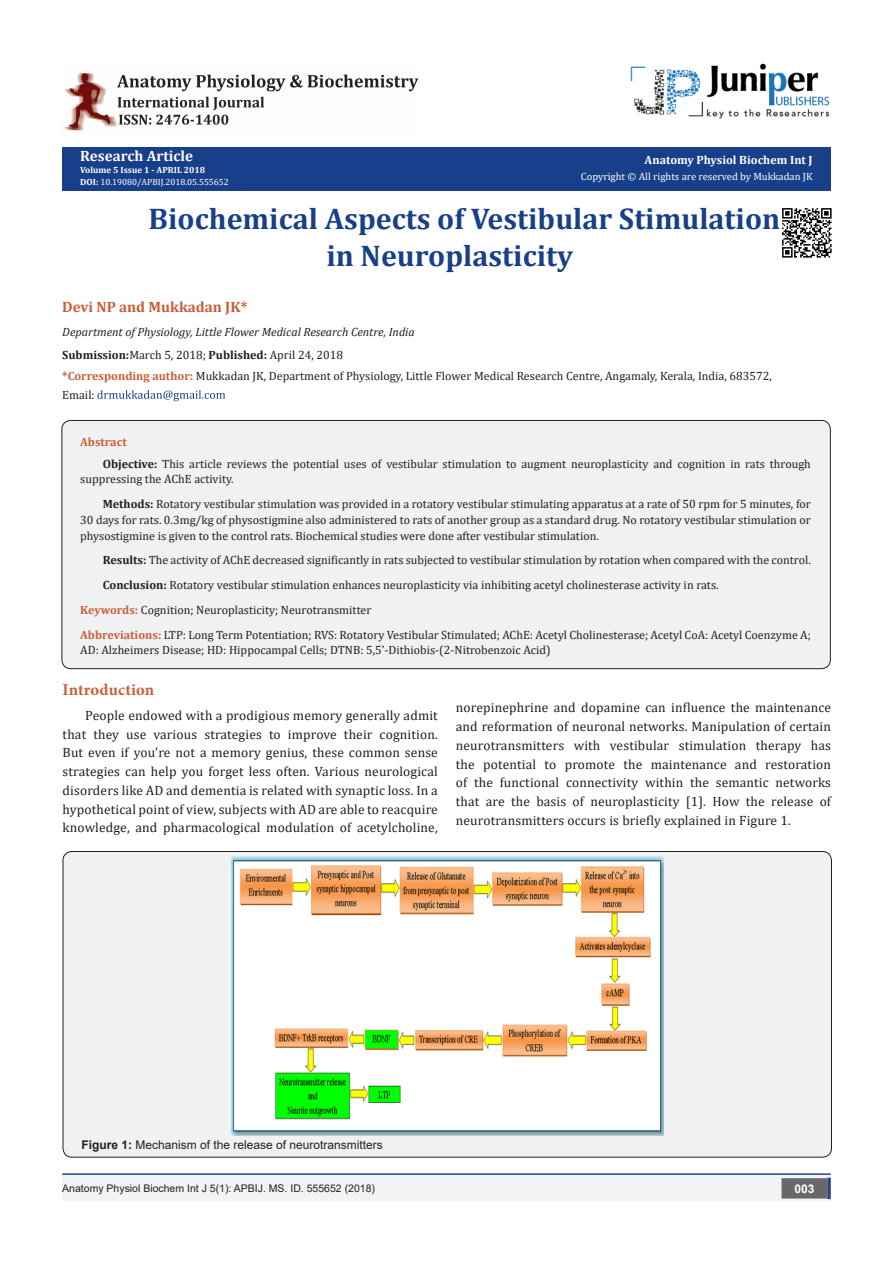
<style>
.page{position:relative;width:893px;height:1263px;background:#fff}
.page>*{position:absolute;margin:0;border:0;box-sizing:border-box;transform-origin:0 0}
.t1{font:700 30px "Cambria";color:#183f89}
.t2{font:700 16.5px "Minion Pro";letter-spacing:.005em;color:#ca5f37}
.t3{font:700 15px "Cambria";color:#ca5f37}
.t4{font:700 15px "Cambria";color:#fffefc}
.No_Spacing{font:13.5px/18.8px "Cambria";letter-spacing:.01em;color:#231f20;text-align:justify}
.t5{font:12px/15.8px "Cambria";color:#231f20}
.t6{font:italic 12px "Cambria";color:#231f20}
.t7{font:12px "Arial";color:#231f20}
.t8{font:700 12px "Cambria";color:#fffefc}
.t9{font:700 12px "Cambria";color:#ca5f37}
.t10{font:700 12px "Arial";color:#fff}
.t11{font:10.5px "Arial";color:#231f20}
.t12{font:10.5px "Cambria";color:#fffefc}
.t13{font:9px "Cambria";color:#fff}
.t14{font:700 9px "Cambria";color:#fffefc}
.s1{font-weight:700;color:#fffefc}
.s2{font-weight:700}
.s3{font-weight:700;color:#ca5f37}
</style>
<div class="page">
<div style="left:62px;top:147px;width:769px;height:43px;background:#183f89"></div>
<svg style="left:97px;top:390px;width:128px;height:11px"></svg>
<hr style="left:62px;top:1173px;width:769px;height:2px;background:#253f8e">
<div style="left:62px;top:1175px;width:441px;height:26px;background:#f2f3f4"></div>
<div style="left:503px;top:1175px;width:328px;height:26px;background:#f2f3f4"></div>
<div style="left:782px;top:1179px;width:45px;height:19px;background:#68676a"></div>
<div style="left:781px;top:1178px;width:46px;height:20px;border:2px solid #68676a"></div>
<svg style="left:827px;top:1178px;width:4px;height:21px"></svg>
<img style="left:630px;top:63px;width:200px;height:56px">
<img style="left:64px;top:73px;width:355px;height:58px">
<div style="left:62px;top:420px;width:768px;height:249px;background:#f0f1f2;border-radius:9px"></div>
<div style="left:62px;top:420px;width:769px;height:249px;border:1px solid #231f20;border-radius:9px"></div>
<div style="left:63px;top:851px;width:768px;height:306px;background:#f0f1f2;border-radius:9px"></div>
<img style="left:231px;top:857px;width:432px;height:278px">
<img style="left:782px;top:208px;width:50px;height:50px">
<p class="t4" style="left:80px;top:145px;width:114px">Research Article</p>
<p class="t14" style="left:80px;top:164px;width:126px">Volume 5 Issue 1 - APRIL 2018</p>
<p class="t13" style="left:80px;top:177px;width:150px"><span class="s1">DOI:</span> 10.19080/APBIJ.2018.05.555652</p>
<p class="t8" style="left:645px;top:151px;width:170px">Anatomy Physiol Biochem Int J</p>
<p class="t12" style="left:581px;top:170px;width:233px">Copyright © All rights are reserved by Mukkadan JK</p>
<p class="t1" style="left:149px;top:197px;width:633px">Biochemical Aspects of Vestibular Stimulation</p>
<p class="t1" style="left:326px;top:235px;width:248px">in Neuroplasticity</p>
<p class="t3" style="left:62px;top:296px;width:187px">Devi NP and Mukkadan JK*</p>
<p class="t6" style="left:62px;top:323px;width:354px">Department of Physiology, Little Flower Medical Research Centre, India</p>
<p class="t5" style="left:62px;top:347px;width:282px"><span class="s2">Submission:</span>March 5, 2018; <span class="s2">Published:</span> April 24, 2018</p>
<p class="t5" style="left:62px;top:368px;width:711px"><span class="s3">*Corresponding author:</span> Mukkadan JK, Department of Physiology, Little Flower Medical Research Centre, Angamaly, Kerala, India, 683572,</p>
<p class="t5" style="left:62px;top:387px;width:34px">Email:</p>
<p class="t9" style="left:80px;top:433px;width:48px">Abstract</p>
<p class="t5" style="left:80px;top:456px;width:732px;text-indent:22px"><span class="s2">Objective:</span> This article reviews the potential uses of vestibular stimulation to augment neuroplasticity and cognition in rats through suppressing the AChE activity.</p>
<p class="t5" style="left:80px;top:496px;width:732px;text-align:justify;text-indent:22px"><span class="s2">Methods:</span> Rotatory vestibular stimulation was provided in a rotatory vestibular stimulating apparatus at a rate of 50 rpm for 5 minutes, for 30 days for rats. 0.3mg/kg of physostigmine also administered to rats of another group as a standard drug. No rotatory vestibular stimulation or physostigmine is given to the control rats. Biochemical studies were done after vestibular stimulation.</p>
<p class="t5" style="left:103px;top:552px;width:709px"><span class="s2">Results:</span> The activity of AChE decreased significantly in rats subjected to vestibular stimulation by rotation when compared with the control.</p>
<p class="t5" style="left:103px;top:577px;width:617px"><span class="s2">Conclusion:</span> Rotatory vestibular stimulation enhances neuroplasticity via inhibiting acetyl cholinesterase activity in rats.</p>
<p class="t5" style="left:80px;top:602px;width:293px"><span class="s3">Keywords:</span> Cognition; Neuroplasticity; Neurotransmitter</p>
<p class="t5" style="left:80px;top:627px;width:732px"><span class="s3">Abbreviations:</span> LTP: Long Term Potentiation; RVS: Rotatory Vestibular Stimulated; AChE: Acetyl Cholinesterase; Acetyl CoA: Acetyl Coenzyme A;<br>AD: Alzheimers Disease; HD: Hippocampal Cells; DTNB: 5,5’-Dithiobis-(2-Nitrobenzoic Acid)</p>
<p class="t2" style="left:63px;top:678px;width:93px">Introduction</p>
<p class="No_Spacing" style="left:63px;top:706px;width:377px;text-indent:23px">People endowed with a prodigious memory generally admit that they use various strategies to improve their cognition.<br>But even if you’re not a memory genius, these common sense strategies can help you forget less often. Various neurological disorders like AD and dementia is related with synaptic loss. In a hypothetical point of view, subjects with AD are able to reacquire knowledge, and pharmacological modulation of acetylcholine,</p>
<p class="No_Spacing" style="left:456px;top:698px;width:377px">norepinephrine and dopamine can influence the maintenance and reformation of neuronal networks. Manipulation of certain neurotransmitters with vestibular stimulation therapy has the potential to promote the maintenance and restoration of the functional connectivity within the semantic networks that are the basis of neuroplasticity [1]. How the release of neurotransmitters occurs is briefly explained in Figure 1.</p>
<p class="t7" style="left:81px;top:1136px;width:303px"><span class="s2">Figure 1:</span> Mechanism of the release of neurotransmitters</p>
<p class="t11" style="left:62px;top:1181px;width:314px">Anatomy Physiol Biochem Int J 5(1): APBIJ. MS. ID. 555652 (2018)</p>
<p class="t10" style="left:794px;top:1180px;width:22px">003</p>
</div>
